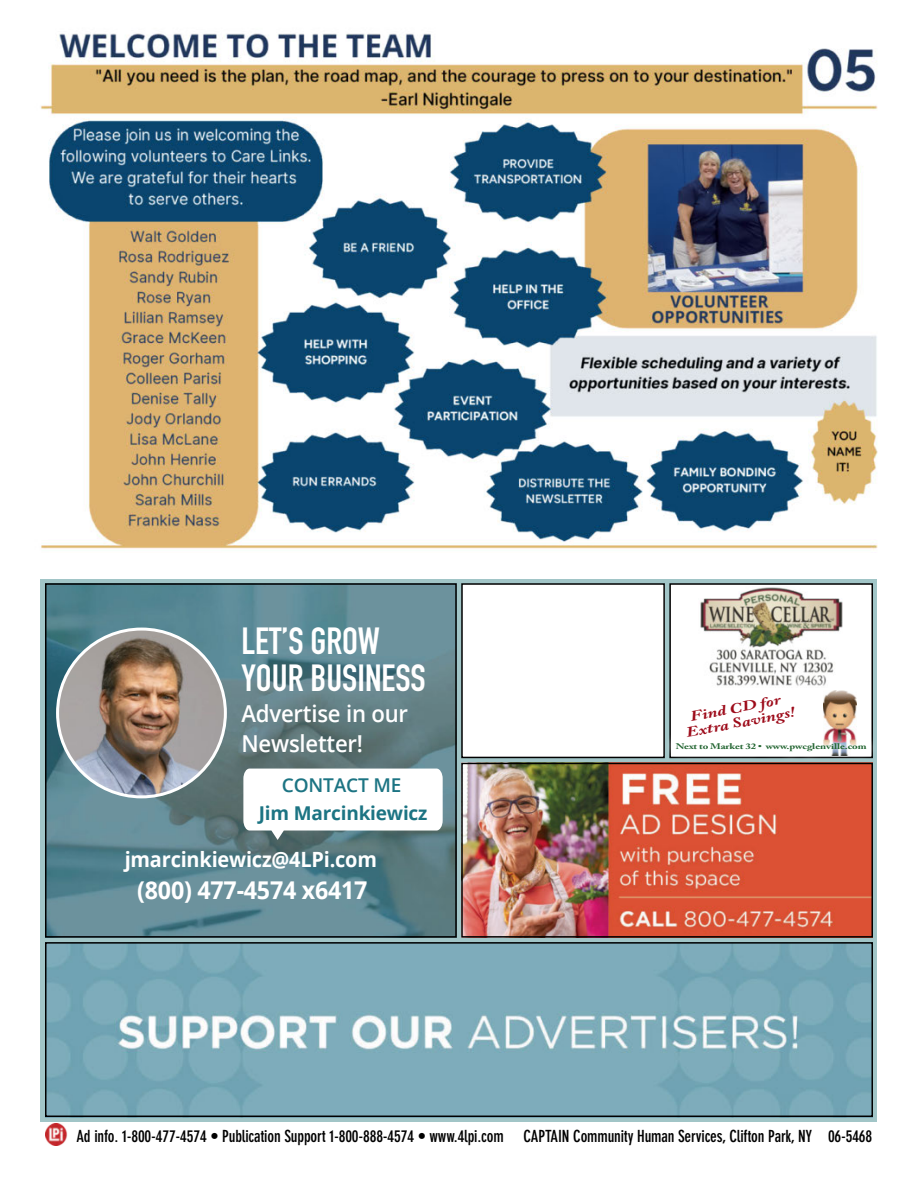
<style>
.page{position:relative;width:918px;height:1188px;background:#fff}
.page>*{position:absolute;margin:0;border:0;box-sizing:border-box;transform-origin:0 0}
.t1{font:700 37.35px/36.8px "DIN Condensed";color:#fff}
.t2{font:700 24.45px "Open Sans";letter-spacing:-.01em;color:#fff;scale:.95 1}
.t3{font:600 23.25px/30.8px "Open Sans";letter-spacing:-.01em;color:#fff;scale:.95 1}
.t4{font:700 21px "Open Sans";letter-spacing:-.01em;color:#fff;scale:.95 1}
.t5{font:700 19.05px "Open Sans";letter-spacing:-.01em;color:#1c7483}
.t6{font:600 19.05px "Open Sans";letter-spacing:-.01em;color:#1c7483}
.t7{font:700 condensed 16.5px "DIN Neuzeit Grotesk Std";letter-spacing:-.01em;color:#000}
.t8{font:italic 700 14.25px/15px "Adobe Caslon Pro";color:#9d0b1a;text-align:center;scale:1.3 1}
.t9{font:700 8.1px "Adobe Caslon Pro";letter-spacing:-.01em;color:#216430;scale:1.34 1}
</style>
<div class="page">
<img style="left:41px;top:33px;width:837px;height:1091px">
<div style="left:40px;top:579px;width:838px;height:543px;background:#a1c5c7"></div>
<div style="left:462px;top:584px;width:202px;height:173px;background:#fff"></div>
<div style="left:461px;top:583px;width:204px;height:175px;border:2px solid #000"></div>
<img style="left:464px;top:766px;width:406px;height:169px">
<div style="left:461px;top:763px;width:412px;height:175px;border:2px solid #000"></div>
<img style="left:48px;top:586px;width:406px;height:349px">
<div style="left:45px;top:583px;width:412px;height:355px;border:2px solid #000"></div>
<img style="left:45px;top:1124px;width:23px;height:22px">
<svg style="left:243px;top:769px;width:200px;height:71px;background:#e7ebeb"></svg>
<img style="left:58px;top:629px;width:167px;height:168px;border-radius:84px">
<img style="left:48px;top:945px;width:822px;height:169px">
<div style="left:45px;top:942px;width:828px;height:175px;border:2px solid #000"></div>
<div style="left:670px;top:584px;width:202px;height:173px;background:#fff"></div>
<div style="left:669px;top:583px;width:204px;height:175px;border:2px solid #000"></div>
<img style="left:823px;top:691px;width:34px;height:41px">
<div style="left:664px;top:732px;width:214px;height:30px;background:#fff;opacity:.75"></div>
<img style="left:700px;top:587px;width:143px;height:99px">
<h1 class="t1" style="left:241px;top:622px;width:186px">LET’S GROW<br>YOUR BUSINESS</h1>
<h3 class="t3" style="left:241px;top:697px;width:177px">Advertise in our<br>Newsletter!</h3>
<p class="t6" style="left:282px;top:772px;width:121px">CONTACT ME</p>
<p class="t5" style="left:259px;top:799px;width:170px">Jim Marcinkiewicz</p>
<p class="t4" style="left:125px;top:845px;width:267px">jmarcinkiewicz@4LPi.com</p>
<h2 class="t2" style="left:137px;top:873px;width:244px">(800) 477-4574 x6417</h2>
<p class="t8" style="left:682px;top:710px;width:87px;rotate:-11deg">Find CD for<br>Extra Savings!</p>
<p class="t9" style="left:676px;top:742px;width:144px">Next to Market 32 • www.pwcglenville.com</p>
<p class="t7" style="left:76px;top:1126px;width:797px">Ad info. 1-800-477-4574 • Publication Support 1-800-888-4574 • www.4lpi.com CAPTAIN Community Human Services, Clifton Park, NY 06-5468</p>
</div>
